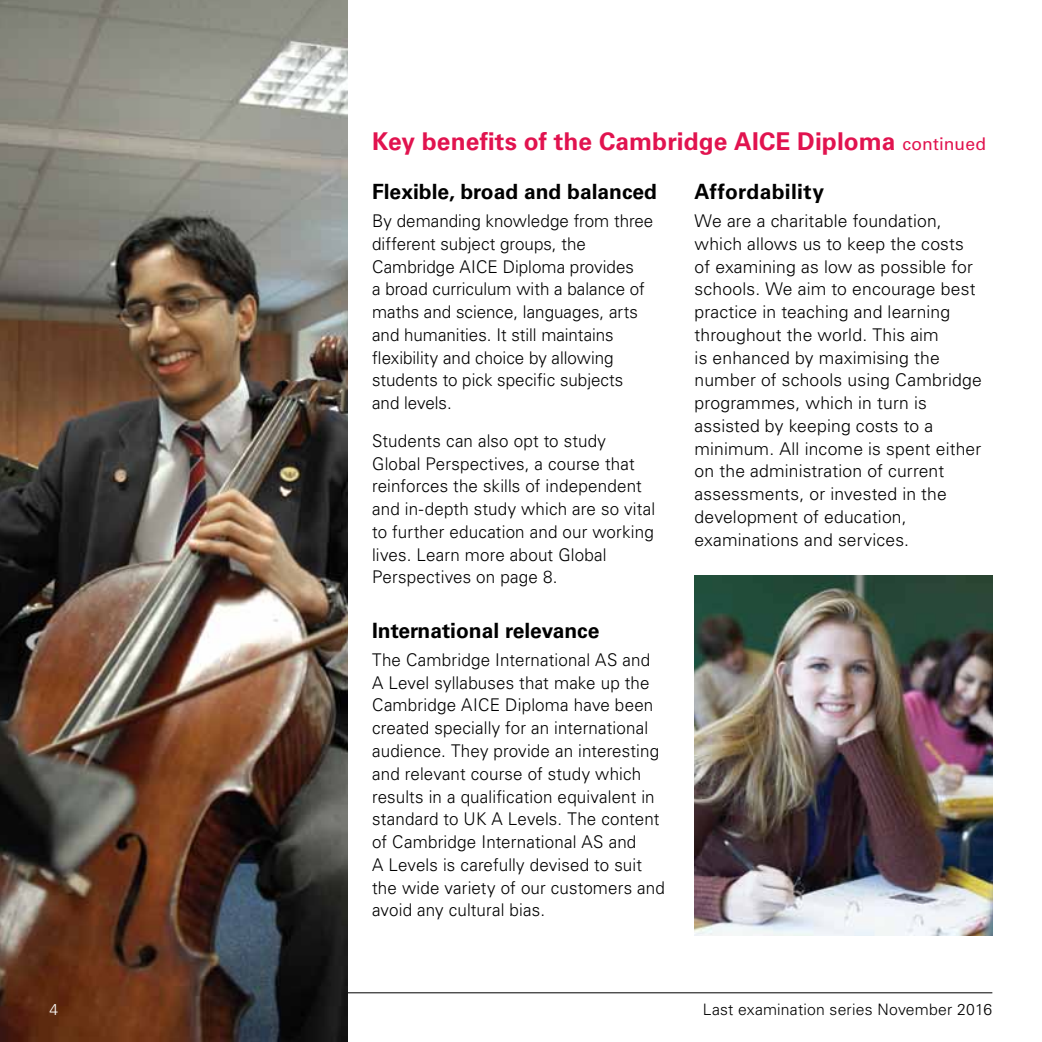
<style>
.page{position:relative;width:1042px;height:1042px;background:#fff}
.page>*{position:absolute;margin:0;border:0;box-sizing:border-box;transform-origin:0 0}
.t1{font:700 24.5px "Univers";letter-spacing:.005em;color:#e1134f}
.t2{font:700 21px "Univers";color:#000}
.t3{font:300 17.5px/22.8px "Univers";letter-spacing:.01em;color:#000}
.t4{font:300 15.75px "Univers";letter-spacing:.015em;color:#000}
.t5{font:300 15.75px "Univers";color:#fff}
.s1{font-weight:400;font-size:17.5px}
</style>
<div class="page">
<hr style="left:50px;top:992px;width:942px;height:1px;background:#000">
<img style="left:0;top:0;width:347px;height:1042px">
<img style="left:694px;top:575px;width:298px;height:360px">
<p class="t5" style="left:50px;top:999px;width:10px">4</p>
<h1 class="t1" style="left:372px;top:127px;width:615px">Key benefits of the Cambridge AICE Diploma <span class="s1">continued</span></h1>
<p class="t2" style="left:372px;top:180px;width:286px">Flexible, broad and balanced</p>
<p class="t3" style="left:372px;top:209px;width:283px">By demanding knowledge from three different subject groups, the<br>Cambridge AICE Diploma provides<br>a broad curriculum with a balance of maths and science, languages, arts and humanities. It still maintains flexibility and choice by allowing students to pick specific subjects and levels.</p>
<p class="t3" style="left:372px;top:429px;width:284px">Students can also opt to study<br>Global Perspectives, a course that reinforces the skills of independent and in-depth study which are so vital to further education and our working lives. Learn more about Global<br>Perspectives on page 8.</p>
<p class="t2" style="left:372px;top:618px;width:229px">International relevance</p>
<p class="t3" style="left:372px;top:648px;width:294px">The Cambridge International AS and A Level syllabuses that make up the Cambridge AICE Diploma have been created specially for an international audience. They provide an interesting and relevant course of study which results in a qualification equivalent in standard to UK A Levels. The content of Cambridge International AS and<br>A Levels is carefully devised to suit the wide variety of our customers and avoid any cultural bias.</p>
<p class="t2" style="left:694px;top:180px;width:131px">Affordability</p>
<p class="t3" style="left:694px;top:209px;width:289px">We are a charitable foundation, which allows us to keep the costs of examining as low as possible for schools. We aim to encourage best practice in teaching and learning throughout the world. This aim<br>is enhanced by maximising the number of schools using Cambridge programmes, which in turn is assisted by keeping costs to a minimum. All income is spent either on the administration of current assessments, or invested in the development of education, examinations and services.</p>
<p class="t4" style="left:703px;top:999px;width:291px">Last examination series November 2016</p>
</div>
